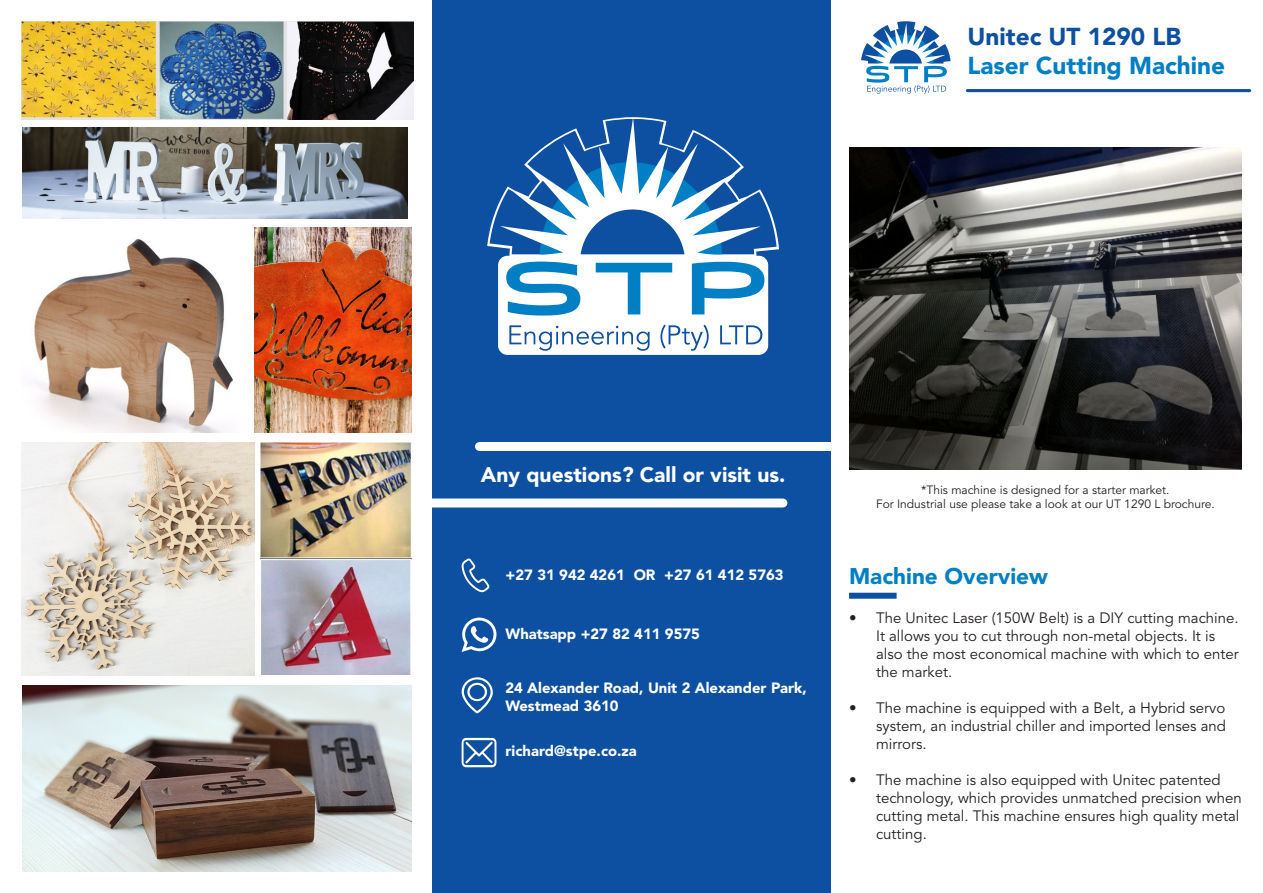
<style>
.page{position:relative;width:1263px;height:893px;background:#fff}
.page>*{position:absolute;margin:0;border:0;box-sizing:border-box;transform-origin:0 0}
.t1{font:900 24.3px "Avenir LT Std";color:#007fc5}
.t2{font:900 24.3px "Avenir LT Std";color:#0d50a1}
.t3{font:900 22.5px "Avenir LT Std";color:#007fc5}
.t4{font:900 21px "Avenir LT Std";color:#fff}
.t5{font:15px/18px "Avenir LT Std";color:#231f20}
.t6{font:900 14.85px/17.7px "Avenir LT Std";color:#fff}
.t7{font:12px "Avenir LT Std";color:#231f20}
</style>
<div class="page">
<div style="left:432px;top:0;width:398px;height:893px;background:#0d50a1"></div>
<svg style="left:461px;top:558px;width:29px;height:35px"></svg>
<svg style="left:461px;top:677px;width:32px;height:37px"></svg>
<svg style="left:462px;top:738px;width:34px;height:29px"></svg>
<svg style="left:461px;top:618px;width:36px;height:34px"></svg>
<div style="left:498px;top:256px;width:270px;height:99px;background:#fff;border-radius:9px"></div>
<svg style="left:509px;top:325px;width:140px;height:26px"></svg>
<svg style="left:660px;top:325px;width:49px;height:26px"></svg>
<svg style="left:720px;top:325px;width:42px;height:19px"></svg>
<svg style="left:487px;top:117px;width:292px;height:199px"></svg>
<div style="left:479px;top:442px;width:359px;height:9px;background:#fff"></div>
<div style="left:424px;top:498px;width:359px;height:9px;background:#fff"></div>
<svg style="left:861px;top:21px;width:89px;height:73px"></svg>
<hr style="left:967px;top:89px;width:283px;height:3px;background:#0d50a1">
<div style="left:849px;top:593px;width:47px;height:6px;background:#0d50a1"></div>
<img style="left:849px;top:147px;width:393px;height:323px">
<img style="left:21px;top:21px;width:393px;height:98px">
<img style="left:260px;top:443px;width:152px;height:231px">
<img style="left:21px;top:443px;width:233px;height:233px">
<img style="left:34px;top:239px;width:199px;height:194px">
<img style="left:23px;top:686px;width:389px;height:186px">
<img style="left:254px;top:228px;width:158px;height:205px">
<img style="left:23px;top:127px;width:385px;height:92px">
<p class="t2" style="left:967px;top:22px;width:215px">Unitec UT 1290 LB</p>
<p class="t1" style="left:967px;top:51px;width:259px">Laser Cutting Machine</p>
<p class="t4" style="left:481px;top:462px;width:306px">Any questions? Call or visit us.</p>
<p class="t6" style="left:506px;top:566px;width:279px">+27 31 942 4261 OR +27 61 412 5763</p>
<p class="t6" style="left:506px;top:624px;width:196px">Whatsapp +27 82 411 9575</p>
<p class="t6" style="left:505px;top:679px;width:303px">24 Alexander Road, Unit 2 Alexander Park,<br>Westmead 3610</p>
<p class="t6" style="left:506px;top:742px;width:133px">richard@stpe.co.za</p>
<p class="t7" style="left:921px;top:483px;width:250px">*This machine is designed for a starter market.</p>
<p class="t7" style="left:876px;top:497px;width:340px">For Industrial use please take a look at our UT 1290 L brochure.</p>
<p class="t3" style="left:849px;top:562px;width:200px">Machine Overview</p>
<p class="t5" style="left:876px;top:609px;width:364px;text-indent:-27px">• The Unitec Laser (150W Belt) is a DIY cutting machine.<br>It allows you to cut through non-metal objects. It is also the most economical machine with which to enter the market.</p>
<p class="t5" style="left:876px;top:699px;width:351px;text-align:justify;text-indent:-27px">• The machine is equipped with a Belt, a Hybrid servo system, an industrial chiller and imported lenses and mirrors.</p>
<p class="t5" style="left:876px;top:771px;width:367px;text-indent:-27px">• The machine is also equipped with Unitec patented technology, which provides unmatched precision when cutting metal. This machine ensures high quality metal cutting.</p>
</div>
